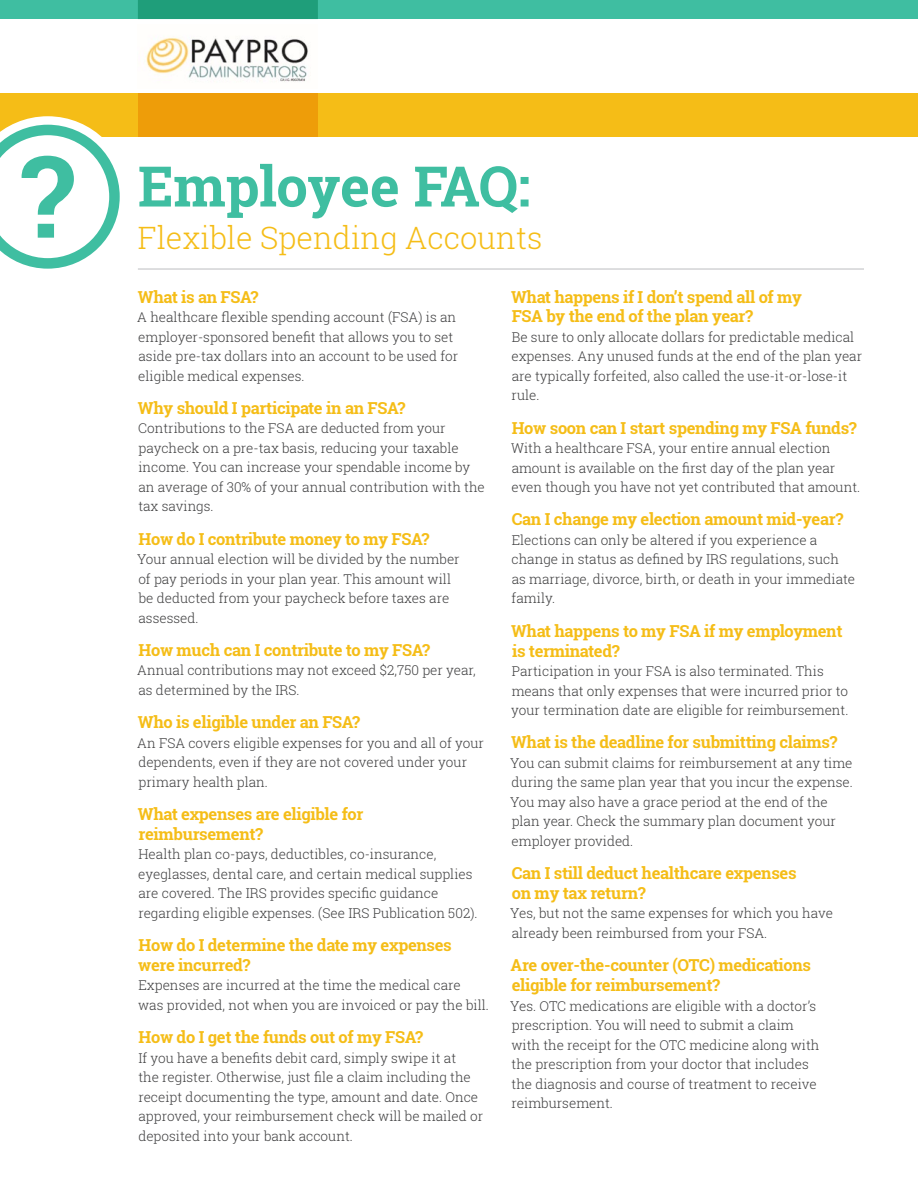
<style>
.page{position:relative;width:918px;height:1188px;background:#fff}
.page>*{position:absolute;margin:0;border:0;box-sizing:border-box;transform-origin:0 0}
.t1{font:700 55.95px "Roboto Slab";letter-spacing:-.01em;color:#3fbea1}
.t2{font:300 30.75px "Roboto Slab";color:#f5bd17}
.t3{font:700 16.5px/19.8px "Roboto Slab";letter-spacing:-.02em;color:#f5bd17}
.t4{font:300 13.5px/19.5px "Roboto Slab";color:#3e3e3f}
</style>
<div class="page">
<div style="left:0;top:94px;width:918px;height:43px;background:#f5bd17"></div>
<div style="left:138px;top:94px;width:180px;height:43px;background:#ee9d09"></div>
<img style="left:146px;top:37px;width:162px;height:45px">
<hr style="left:138px;top:269px;width:726px;height:1px;background:#bcbdc0">
<div style="left:0;top:0;width:918px;height:19px;background:#3fbea1"></div>
<div style="left:138px;top:0;width:180px;height:19px;background:#1f9e7a"></div>
<svg style="left:0;top:116px;width:120px;height:153px"></svg>
<h1 class="t1" style="left:138px;top:148px;width:394px">Employee FAQ:</h1>
<h2 class="t2" style="left:138px;top:216px;width:406px">Flexible Spending Accounts</h2>
<p class="t3" style="left:138px;top:287px;width:122px">What is an FSA?</p>
<p class="t4" style="left:137px;top:307px;width:322px">A healthcare flexible spending account (FSA) is an employer-sponsored benefit that allows you to set aside pre-tax dollars into an account to be used for eligible medical expenses.</p>
<p class="t3" style="left:138px;top:398px;width:269px">Why should I participate in an FSA?</p>
<p class="t4" style="left:138px;top:418px;width:348px">Contributions to the FSA are deducted from your paycheck on a pre-tax basis, reducing your taxable income. You can increase your spendable income by an average of 30% of your annual contribution with the tax savings.</p>
<p class="t3" style="left:139px;top:529px;width:292px">How do I contribute money to my FSA?</p>
<p class="t4" style="left:137px;top:549px;width:324px">Your annual election will be divided by the number of pay periods in your plan year. This amount will be deducted from your paycheck before taxes are assessed.</p>
<p class="t3" style="left:139px;top:640px;width:293px">How much can I contribute to my FSA?</p>
<p class="t4" style="left:137px;top:660px;width:340px">Annual contributions may not exceed $2,750 per year, as determined by the IRS.</p>
<p class="t3" style="left:138px;top:712px;width:224px">Who is eligible under an FSA?</p>
<p class="t4" style="left:137px;top:733px;width:348px">An FSA covers eligible expenses for you and all of your dependents, even if they are not covered under your primary health plan.</p>
<p class="t3" style="left:138px;top:804px;width:227px">What expenses are eligible for reimbursement?</p>
<p class="t4" style="left:138px;top:844px;width:341px">Health plan co-pays, deductibles, co-insurance, eyeglasses, dental care, and certain medical supplies are covered. The IRS provides specific guidance regarding eligible expenses. (See IRS Publication 502).</p>
<p class="t3" style="left:138px;top:935px;width:315px">How do I determine the date my expenses were incurred?</p>
<p class="t4" style="left:138px;top:975px;width:352px">Expenses are incurred at the time the medical care was provided, not when you are invoiced or pay the bill.</p>
<p class="t3" style="left:139px;top:1027px;width:286px">How do I get the funds out of my FSA?</p>
<p class="t4" style="left:138px;top:1048px;width:346px">If you have a benefits debit card, simply swipe it at<br>the register. Otherwise, just file a claim including the receipt documenting the type, amount and date. Once approved, your reimbursement check will be mailed or deposited into your bank account.</p>
<p class="t3" style="left:511px;top:287px;width:292px">What happens if I don’t spend all of my<br>FSA by the end of the plan year?</p>
<p class="t4" style="left:512px;top:327px;width:352px">Be sure to only allocate dollars for predictable medical expenses. Any unused funds at the end of the plan year are typically forfeited, also called the use-it-or-lose-it rule.</p>
<p class="t3" style="left:512px;top:418px;width:347px">How soon can I start spending my FSA funds?</p>
<p class="t4" style="left:511px;top:438px;width:351px">With a healthcare FSA, your entire annual election amount is available on the first day of the plan year even though you have not yet contributed that amount.</p>
<p class="t3" style="left:512px;top:509px;width:333px">Can I change my election amount mid-year?</p>
<p class="t4" style="left:512px;top:530px;width:345px">Elections can only be altered if you experience a change in status as defined by IRS regulations, such as marriage, divorce, birth, or death in your immediate family.</p>
<p class="t3" style="left:511px;top:621px;width:333px">What happens to my FSA if my employment is terminated?</p>
<p class="t4" style="left:511px;top:661px;width:339px">Participation in your FSA is also terminated. This means that only expenses that were incurred prior to your termination date are eligible for reimbursement.</p>
<p class="t3" style="left:511px;top:732px;width:328px">What is the deadline for submitting claims?</p>
<p class="t4" style="left:510px;top:753px;width:344px">You can submit claims for reimbursement at any time during the same plan year that you incur the expense.<br>You may also have a grace period at the end of the plan year. Check the summary plan document your employer provided.</p>
<p class="t3" style="left:512px;top:863px;width:286px">Can I still deduct healthcare expenses on my tax return?</p>
<p class="t4" style="left:510px;top:903px;width:324px">Yes, but not the same expenses for which you have already been reimbursed from your FSA.</p>
<p class="t3" style="left:511px;top:955px;width:302px">Are over-the-counter (OTC) medications eligible for reimbursement?</p>
<p class="t4" style="left:510px;top:996px;width:311px">Yes. OTC medications are eligible with a doctor’s prescription. You will need to submit a claim with the receipt for the OTC medicine along with the prescription from your doctor that includes the diagnosis and course of treatment to receive reimbursement.</p>
</div>
